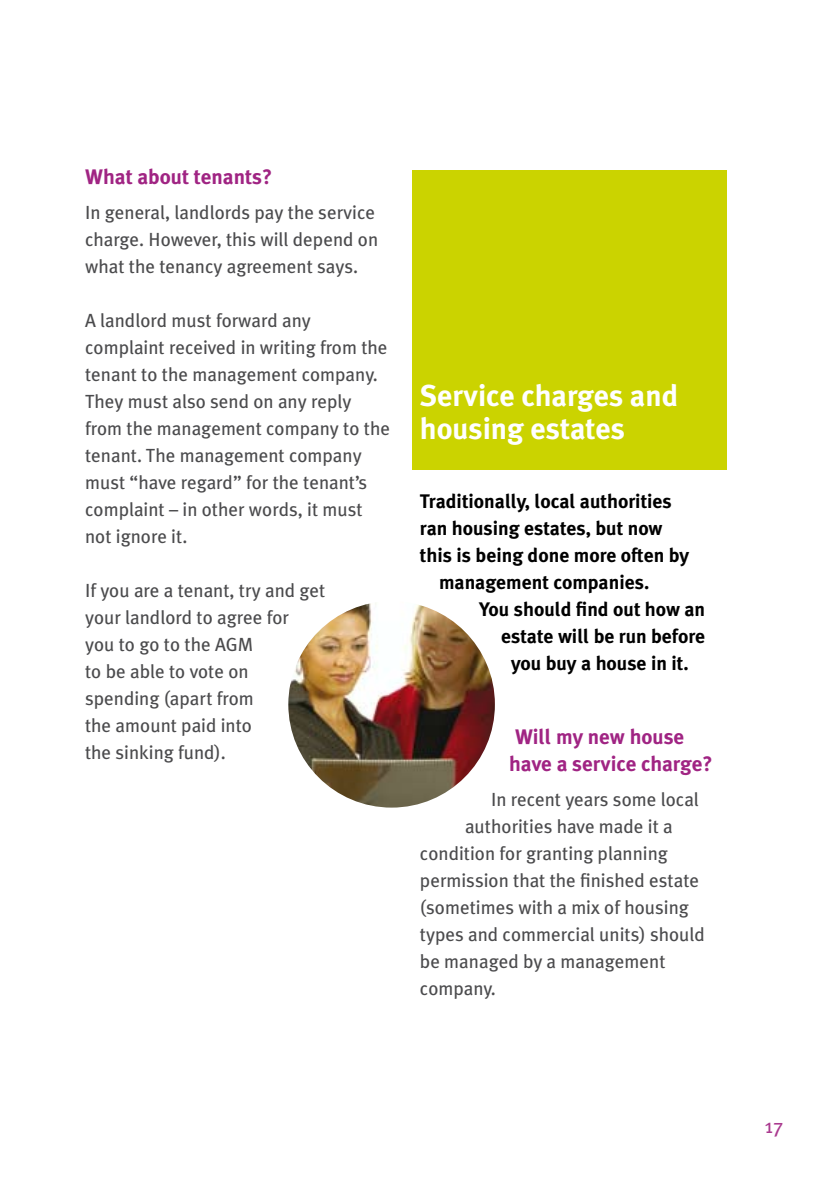
<style>
.page{position:relative;width:840px;height:1191px;background:#fff}
.page>*{position:absolute;margin:0;border:0;box-sizing:border-box;transform-origin:0 0}
.Heading_2{font:700 30px/33px "Meta Plus";color:#fff}
.A_Subheads{font:700 21px/27px "Meta Plus";color:#a02483}
.t1{font:20px "Meta Plus";color:#aa3a8f}
.Normal_bold{font:700 19.6px "Meta Plus";color:#000}
.A_body_text{font:19px/27px "Meta Plus";color:#4b4b4d}
</style>
<div class="page">
<div style="left:411px;top:170px;width:315px;height:300px;background:#cbd300"></div>
<img style="left:288px;top:601px;width:206px;height:206px;border-radius:50%">
<p class="A_Subheads" style="left:85px;top:163px;width:189px">What about tenants?</p>
<p class="A_body_text" style="left:85px;top:199px;width:294px">In general, landlords pay the service charge. However, this will depend on what the tenancy agreement says.</p>
<p class="A_body_text" style="left:85px;top:307px;width:306px">A landlord must forward any complaint received in writing from the tenant to the management company.<br>They must also send on any reply from the management company to the tenant. The management company must “have regard” for the tenant’s complaint – in other words, it must not ignore it.</p>
<p class="A_body_text" style="left:85px;top:577px;width:241px">If you are a tenant, try and get your landlord to agree for<br>you to go to the AGM<br>to be able to vote on spending (apart from<br>the amount paid into<br>the sinking fund).</p>
<p class="Heading_2" style="left:420px;top:379px;width:260px">Service charges and housing estates</p>
<p class="Normal_bold" style="left:420px;top:489px;width:253px">Traditionally, local authorities</p>
<p class="Normal_bold" style="left:420px;top:516px;width:244px">ran housing estates, but now</p>
<p class="Normal_bold" style="left:420px;top:543px;width:271px">this is being done more often by</p>
<p class="Normal_bold" style="left:439px;top:570px;width:212px">management companies.</p>
<p class="Normal_bold" style="left:479px;top:597px;width:227px">You should find out how an</p>
<p class="Normal_bold" style="left:501px;top:624px;width:205px">estate will be run before</p>
<p class="Normal_bold" style="left:511px;top:651px;width:179px">you buy a house in it.</p>
<p class="A_Subheads" style="left:509px;top:722px;width:205px">Will my new house have a service charge?</p>
<p class="A_body_text" style="left:491px;top:785px;width:209px">In recent years some local</p>
<p class="A_body_text" style="left:465px;top:812px;width:209px">authorities have made it a</p>
<p class="A_body_text" style="left:420px;top:839px;width:249px">condition for granting planning</p>
<p class="A_body_text" style="left:420px;top:866px;width:280px">permission that the finished estate</p>
<p class="A_body_text" style="left:420px;top:893px;width:270px">(sometimes with a mix of housing</p>
<p class="A_body_text" style="left:420px;top:920px;width:286px">types and commercial units) should</p>
<p class="A_body_text" style="left:420px;top:947px;width:247px">be managed by a management</p>
<p class="A_body_text" style="left:420px;top:974px;width:77px">company.</p>
<p class="t1" style="left:764px;top:1114px;width:20px">17</p>
</div>
